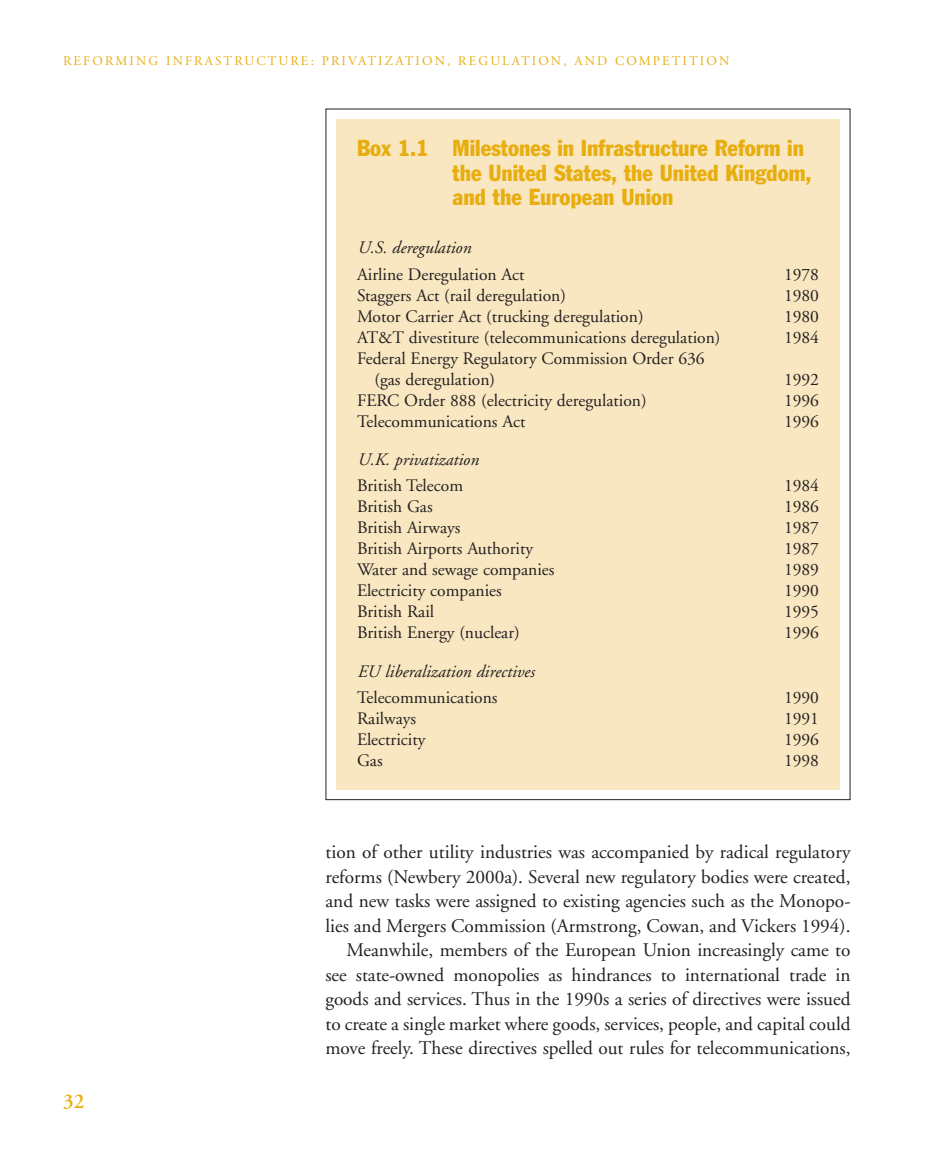
<style>
.page{position:relative;width:945px;height:1166px;background:#fff}
.page>*{position:absolute;margin:0;border:0;box-sizing:border-box;transform-origin:0 0}
.t1{font:condensed 22.75px/24.5px "Franklin Gothic";color:#e8ae0f}
.t2{font:600 21px "Adobe Garamond";color:#e8ae0f}
.t3{font:19.25px/24.5px "Adobe Garamond";letter-spacing:-.005em;color:#231f20;text-align:right}
.t4{font:17.5px/21px "Adobe Garamond";color:#231f20}
.t5{font:italic 17.5px "Adobe Garamond";color:#231f20}
.t6{font:13.12px "Adobe Garamond";letter-spacing:.16em;color:#e8ae0f}
</style>
<div class="page">
<div style="left:336px;top:119px;width:504px;height:670px;background:#f8e7c1"></div>
<p class="t6" style="left:63px;top:56px;width:668px">REFORMING INFRASTRUCTURE: PRIVATIZATION, REGULATION, AND COMPETITION</p>
<p class="t1" style="left:453px;top:138px;width:361px;text-indent:-96px">Box 1.1 Milestones in Infrastructure Reform in the United States, the United Kingdom, and the European Union</p>
<p class="t5" style="left:357px;top:241px;width:115px">U.S. deregulation</p>
<p class="t4" style="left:357px;top:265px;width:169px">Airline Deregulation Act</p>
<p class="t4" style="left:784px;top:265px;width:36px">1978</p>
<p class="t4" style="left:357px;top:286px;width:211px">Staggers Act (rail deregulation)</p>
<p class="t4" style="left:784px;top:286px;width:36px">1980</p>
<p class="t4" style="left:357px;top:307px;width:288px">Motor Carrier Act (trucking deregulation)</p>
<p class="t4" style="left:784px;top:307px;width:36px">1980</p>
<p class="t4" style="left:357px;top:328px;width:365px">AT&amp;T divestiture (telecommunications deregulation)</p>
<p class="t4" style="left:784px;top:328px;width:36px">1984</p>
<p class="t4" style="left:374px;top:349px;width:332px;text-indent:-18px">Federal Energy Regulatory Commission Order 636 (gas deregulation)</p>
<p class="t4" style="left:784px;top:370px;width:36px">1992</p>
<p class="t4" style="left:357px;top:391px;width:291px">FERC Order 888 (electricity deregulation)</p>
<p class="t4" style="left:784px;top:391px;width:36px">1996</p>
<p class="t4" style="left:357px;top:412px;width:170px">Telecommunications Act</p>
<p class="t4" style="left:784px;top:412px;width:36px">1996</p>
<p class="t5" style="left:357px;top:452px;width:123px">U.K. privatization</p>
<p class="t4" style="left:357px;top:477px;width:108px">British Telecom</p>
<p class="t4" style="left:784px;top:477px;width:36px">1984</p>
<p class="t4" style="left:357px;top:498px;width:77px">British Gas</p>
<p class="t4" style="left:784px;top:498px;width:36px">1986</p>
<p class="t4" style="left:357px;top:519px;width:105px">British Airways</p>
<p class="t4" style="left:784px;top:519px;width:36px">1987</p>
<p class="t4" style="left:357px;top:540px;width:178px">British Airports Authority</p>
<p class="t4" style="left:784px;top:540px;width:36px">1987</p>
<p class="t4" style="left:357px;top:561px;width:199px">Water and sewage companies</p>
<p class="t4" style="left:784px;top:561px;width:36px">1989</p>
<p class="t4" style="left:357px;top:582px;width:146px">Electricity companies</p>
<p class="t4" style="left:784px;top:582px;width:36px">1990</p>
<p class="t4" style="left:357px;top:603px;width:79px">British Rail</p>
<p class="t4" style="left:784px;top:603px;width:36px">1995</p>
<p class="t4" style="left:357px;top:624px;width:164px">British Energy (nuclear)</p>
<p class="t4" style="left:784px;top:624px;width:36px">1996</p>
<p class="t5" style="left:357px;top:664px;width:179px">EU liberalization directives</p>
<p class="t4" style="left:357px;top:688px;width:142px">Telecommunications</p>
<p class="t4" style="left:784px;top:688px;width:36px">1990</p>
<p class="t4" style="left:357px;top:709px;width:61px">Railways</p>
<p class="t4" style="left:784px;top:709px;width:36px">1991</p>
<p class="t4" style="left:357px;top:730px;width:70px">Electricity</p>
<p class="t4" style="left:784px;top:730px;width:36px">1996</p>
<p class="t4" style="left:357px;top:751px;width:27px">Gas</p>
<p class="t4" style="left:784px;top:751px;width:36px">1998</p>
<p class="t2" style="left:63px;top:1092px;width:23px">32</p>
<p class="t3" style="left:326px;top:841px;width:527px">tion of other utility industries was accompanied by radical regulatory reforms (Newbery 2000a). Several new regulatory bodies were created, and new tasks were assigned to existing agencies such as the Monopo&shy;lies and Mergers Commission (Armstrong, Cowan, and Vickers 1994).<br>Meanwhile, members of the European Union increasingly came to see state-owned monopolies as hindrances to international trade in goods and services. Thus in the 1990s a series of directives were issued to create a single market where goods, services, people, and capital could move freely. These directives spelled out rules for telecommunications,</p>
</div>
